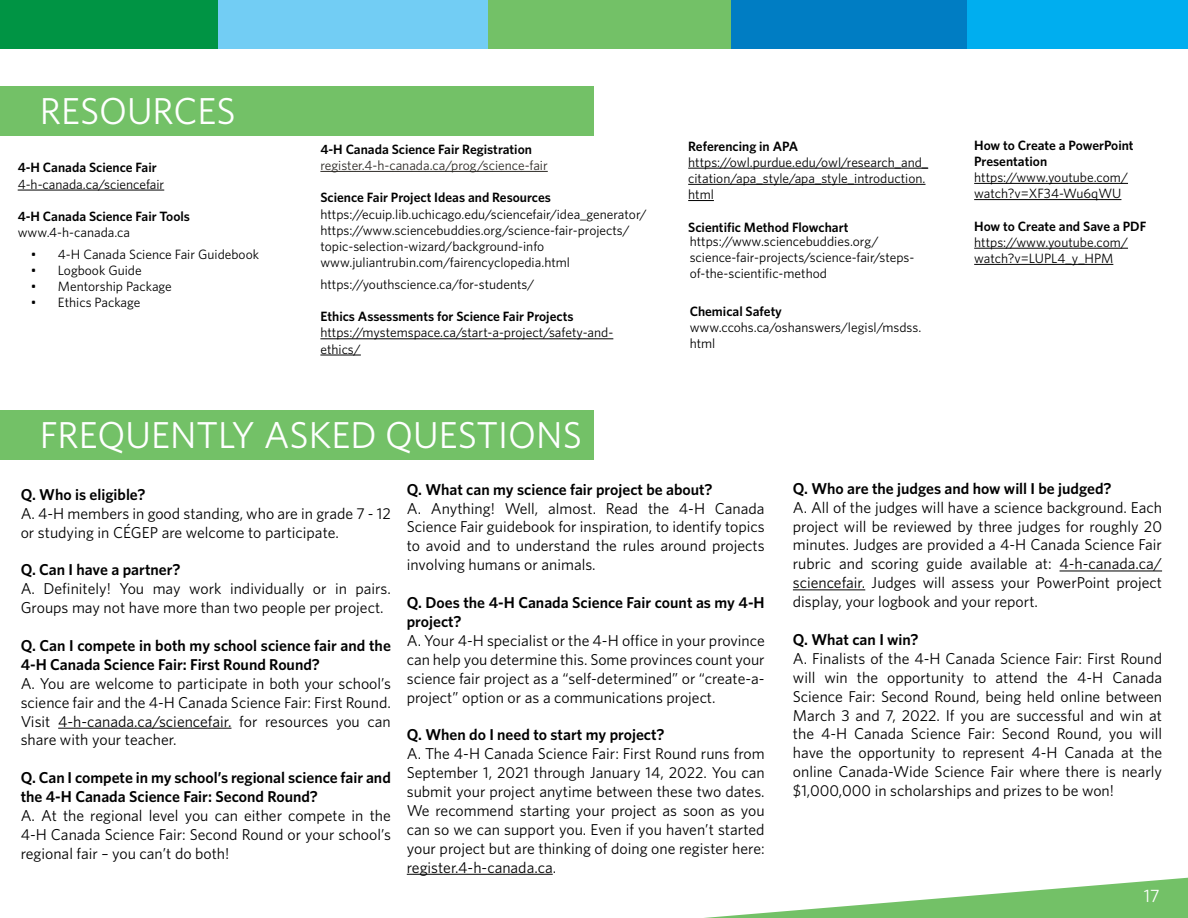
<style>
.page{position:relative;width:1188px;height:918px;background:#fff}
.page>*{position:absolute;margin:0;border:0;box-sizing:border-box;transform-origin:0 0}
.t1{font:37.5px "Whitney";color:#fff}
.t2{font:18px "Whitney";color:#fff}
.t3{font:15.75px/18.9px "Whitney";color:#000;text-align:justify}
.t4{font:600 15.75px/18.9px "Whitney";color:#000}
.t5{font:13.5px/16.2px "Whitney";color:#000}
.t6{font:600 13.5px/16.2px "Whitney";color:#000}
.t7{font:13.5px "Whitney";color:#2d2a26}
</style>
<div class="page">
<svg style="left:704px;top:878px;width:484px;height:40px"></svg>
<div style="left:0;top:0;width:218px;height:49px;background:#009444"></div>
<div style="left:218px;top:0;width:271px;height:49px;background:#72cdf4"></div>
<div style="left:489px;top:0;width:242px;height:49px;background:#73c167"></div>
<div style="left:731px;top:0;width:236px;height:49px;background:#007dc3"></div>
<div style="left:967px;top:0;width:221px;height:49px;background:#00aeef"></div>
<div style="left:0;top:87px;width:594px;height:49px;background:#73c167"></div>
<div style="left:0;top:410px;width:594px;height:50px;background:#73c167"></div>
<hr style="left:58px;top:728px;width:173px;height:1px;background:#000">
<hr style="left:407px;top:874px;width:146px;height:1px;background:#000">
<hr style="left:1060px;top:571px;width:102px;height:1px;background:#000">
<hr style="left:793px;top:589px;width:72px;height:1px;background:#000">
<hr style="left:18px;top:190px;width:146px;height:1px;background:#000">
<hr style="left:320px;top:171px;width:228px;height:1px;background:#2d2a26">
<hr style="left:320px;top:338px;width:293px;height:1px;background:#000">
<hr style="left:320px;top:355px;width:41px;height:1px;background:#000">
<hr style="left:688px;top:168px;width:240px;height:1px;background:#000">
<hr style="left:688px;top:184px;width:238px;height:1px;background:#000">
<svg style="left:688px;top:200px;width:26px;height:1px"></svg>
<hr style="left:974px;top:183px;width:154px;height:1px;background:#000">
<hr style="left:974px;top:199px;width:147px;height:1px;background:#000">
<hr style="left:974px;top:248px;width:154px;height:1px;background:#000">
<hr style="left:974px;top:264px;width:139px;height:1px;background:#000">
<h1 class="t1" style="left:40px;top:87px;width:197px">RESOURCES</h1>
<p class="t6" style="left:18px;top:159px;width:141px">4-H Canada Science Fair</p>
<p class="t5" style="left:18px;top:176px;width:148px">4-h-canada.ca/sciencefair</p>
<p class="t6" style="left:18px;top:208px;width:174px">4-H Canada Science Fair Tools</p>
<p class="t5" style="left:18px;top:224px;width:114px">www.4-h-canada.ca</p>
<p class="t5" style="left:31px;top:246px;width:230px">• 4-H Canada Science Fair Guidebook</p>
<p class="t5" style="left:31px;top:262px;width:112px">• Logbook Guide</p>
<p class="t5" style="left:31px;top:278px;width:142px">• Mentorship Package</p>
<p class="t5" style="left:31px;top:294px;width:111px">• Ethics Package</p>
<p class="t6" style="left:320px;top:141px;width:213px">4-H Canada Science Fair Registration</p>
<p class="t7" style="left:320px;top:156px;width:229px">register.4-h-canada.ca/prog/science-fair</p>
<p class="t6" style="left:320px;top:189px;width:232px">Science Fair Project Ideas and Resources</p>
<p class="t5" style="left:320px;top:206px;width:328px">https://ecuip.lib.uchicago.edu/sciencefair/idea_generator/ https://www.sciencebuddies.org/science-fair-projects/ topic-selection-wizard/background-info www.juliantrubin.com/fairencyclopedia.html</p>
<p class="t5" style="left:320px;top:276px;width:216px">https://youthscience.ca/for-students/</p>
<p class="t6" style="left:320px;top:308px;width:255px">Ethics Assessments for Science Fair Projects</p>
<p class="t5" style="left:320px;top:324px;width:294px">https://mystemspace.ca/start-a-project/safety-and&shy;ethics/</p>
<p class="t6" style="left:688px;top:138px;width:111px">Referencing in APA</p>
<p class="t5" style="left:688px;top:154px;width:242px">https://owl.purdue.edu/owl/research_and_ citation/apa_style/apa_style_introduction. html</p>
<p class="t6" style="left:688px;top:219px;width:162px">Scientific Method Flowchart</p>
<p class="t5" style="left:690px;top:232px;width:226px">https://www.sciencebuddies.org/ science-fair-projects/science-fair/steps&shy;of-the-scientific-method</p>
<p class="t6" style="left:690px;top:302px;width:94px">Chemical Safety</p>
<p class="t5" style="left:690px;top:319px;width:233px">www.ccohs.ca/oshanswers/legisl/msdss. html</p>
<p class="t6" style="left:974px;top:137px;width:161px">How to Create a PowerPoint<br>Presentation</p>
<p class="t5" style="left:974px;top:169px;width:155px">https://www.youtube.com/ watch?v=XF34-Wu6qWU</p>
<p class="t6" style="left:974px;top:218px;width:174px">How to Create and Save a PDF</p>
<p class="t5" style="left:974px;top:234px;width:155px">https://www.youtube.com/ watch?v=LUPL4_y_HPM</p>
<h1 class="t1" style="left:40px;top:410px;width:544px">FREQUENTLY ASKED QUESTIONS</h1>
<p class="t4" style="left:21px;top:485px;width:126px">Q. Who is eligible?</p>
<p class="t3" style="left:21px;top:503px;width:372px">A. 4-H members in good standing, who are in grade 7 - 12 or studying in CÉGEP are welcome to participate.</p>
<p class="t4" style="left:21px;top:560px;width:161px">Q. Can I have a partner?</p>
<p class="t3" style="left:21px;top:579px;width:372px">A. Definitely! You may work individually or in pairs.<br>Groups may not have more than two people per project.</p>
<p class="t4" style="left:21px;top:636px;width:372px">Q. Can I compete in both my school science fair and the<br>4-H Canada Science Fair: First Round Round?</p>
<p class="t3" style="left:21px;top:673px;width:372px">A. You are welcome to participate in both your school’s science fair and the 4-H Canada Science Fair: First Round.<br>Visit 4-h-canada.ca/sciencefair. for resources you can share with your teacher.</p>
<p class="t4" style="left:21px;top:768px;width:372px">Q. Can I compete in my school’s regional science fair and the 4-H Canada Science Fair: Second Round?</p>
<p class="t3" style="left:21px;top:806px;width:372px">A. At the regional level you can either compete in the 4-H Canada Science Fair: Second Round or your school’s regional fair – you can’t do both!</p>
<p class="t4" style="left:407px;top:479px;width:307px">Q. What can my science fair project be about?</p>
<p class="t3" style="left:407px;top:498px;width:359px">A. Anything! Well, almost. Read the 4-H Canada Science Fair guidebook for inspiration, to identify topics to avoid and to understand the rules around projects involving humans or animals.</p>
<p class="t4" style="left:407px;top:593px;width:359px">Q. Does the 4-H Canada Science Fair count as my 4-H project?</p>
<p class="t3" style="left:407px;top:631px;width:359px">A. Your 4-H specialist or the 4-H office in your province can help you determine this. Some provinces count your science fair project as a “self-determined” or “create-a&shy;project” option or as a communications project.</p>
<p class="t4" style="left:407px;top:725px;width:259px">Q. When do I need to start my project?</p>
<p class="t3" style="left:407px;top:744px;width:359px">A. The 4-H Canada Science Fair: First Round runs from September 1, 2021 through January 14, 2022. You can submit your project anytime between these two dates.<br>We recommend starting your project as soon as you can so we can support you. Even if you haven’t started your project but are thinking of doing one register here: register.4-h-canada.ca.</p>
<p class="t4" style="left:793px;top:479px;width:320px">Q. Who are the judges and how will I be judged?</p>
<p class="t3" style="left:793px;top:497px;width:371px">A. All of the judges will have a science background. Each project will be reviewed by three judges for roughly 20 minutes. Judges are provided a 4-H Canada Science Fair rubric and scoring guide available at: 4-h-canada.ca/ sciencefair. Judges will assess your PowerPoint project display, your logbook and your report.</p>
<p class="t4" style="left:793px;top:630px;width:127px">Q. What can I win?</p>
<p class="t3" style="left:793px;top:649px;width:371px">A. Finalists of the 4-H Canada Science Fair: First Round will win the opportunity to attend the 4-H Canada Science Fair: Second Round, being held online between March 3 and 7, 2022. If you are successful and win at the 4-H Canada Science Fair: Second Round, you will have the opportunity to represent 4-H Canada at the online Canada-Wide Science Fair where there is nearly $1,000,000 in scholarships and prizes to be won!</p>
<p class="t2" style="left:1144px;top:884px;width:17px">17</p>
</div>
